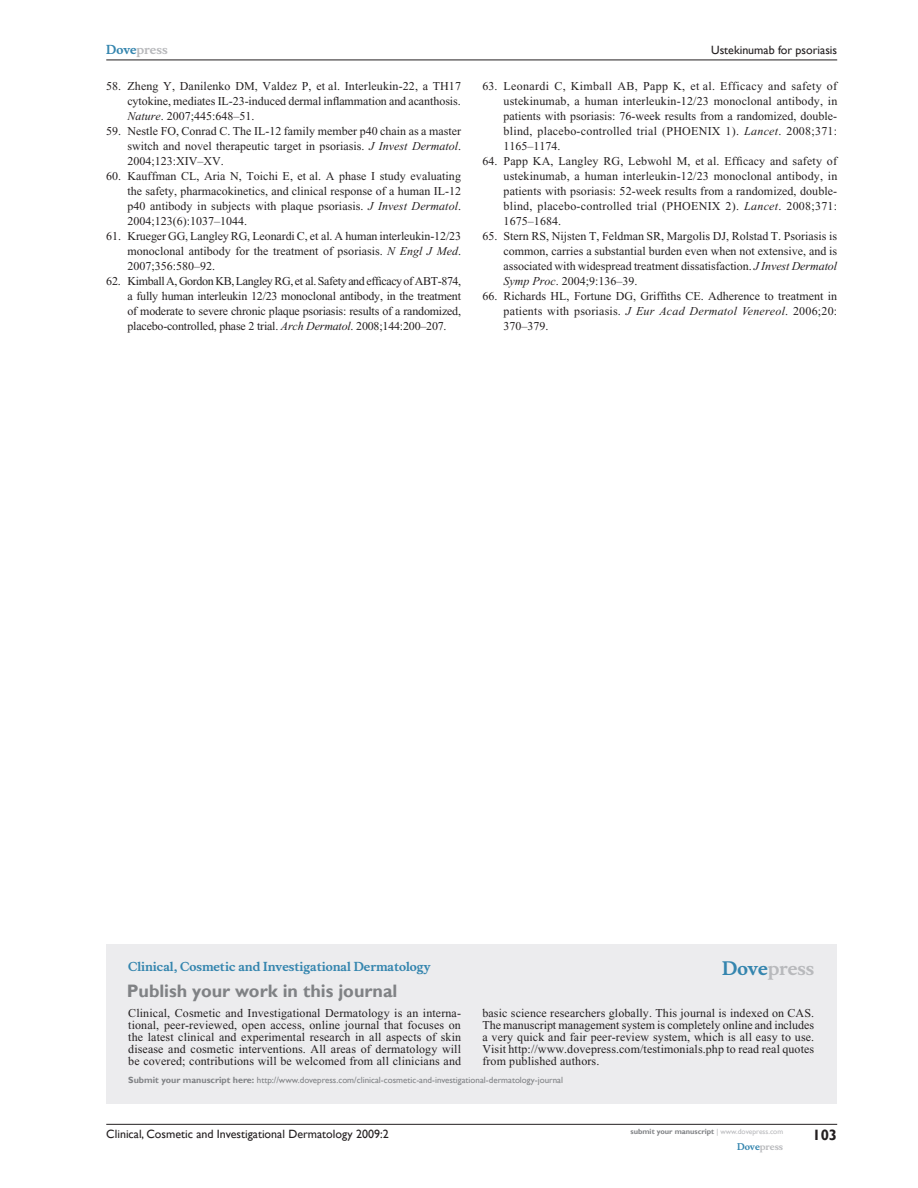
<style>
.page{position:relative;width:918px;height:1188px;background:#fff}
.page>*{position:absolute;margin:0;border:0;box-sizing:border-box;transform-origin:0 0}
.t1{font:700 18px "Gill Sans";color:#808285}
.t2{font:700 18px "Musee";color:#b8b9bc}
.t3{font:700 15px "Gill Sans";color:#231f20}
.t4{font:12px/15px "Times New Roman";color:#231f20;text-align:justify}
.t5{font:12px "Gill Sans";color:#231f20}
.t6{font:700 12px "Musee";color:#3485ae}
.t7{font:700 12px "Musee";color:#b8b9bc}
.t8{font:9px "Gill Sans";color:#808285}
.t9{font:700 9px "Musee";color:#b8b9bc}
.t10{font:700 7.5px "Gill Sans";color:#808285}
.s1{color:#3485ae}
.s2{font-style:italic}
.s3{font-weight:700}
.s4{font-weight:400;color:#b8b9bc}
</style>
<div class="page">
<div style="left:106px;top:944px;width:731px;height:159px;background:#ececee"></div>
<hr style="left:106px;top:1124px;width:731px;height:1px;background:#231f20">
<hr style="left:106px;top:60px;width:731px;height:1px;background:#231f20">
<p class="t7" style="left:106px;top:43px;width:63px"><span class="s1">Dove</span>press</p>
<p class="t5" style="left:711px;top:43px;width:128px">Ustekinumab for psoriasis</p>
<p class="t4" style="left:128px;top:79px;width:335px;text-indent:-21px">58. Zheng Y, Danilenko DM, Valdez P, et al. Interleukin-22, a TH17 cytokine, mediates IL-23-induced dermal inflammation and acanthosis.<br><span class="s2">Nature</span>. 2007;445:648–51.</p>
<p class="t4" style="left:128px;top:124px;width:335px;text-indent:-21px">59. Nestle FO, Conrad C. The IL-12 family member p40 chain as a master switch and novel therapeutic target in psoriasis. <span class="s2">J Invest Dermatol</span>.<br>2004;123:XIV–XV.</p>
<p class="t4" style="left:128px;top:169px;width:335px;text-indent:-21px">60. Kauffman CL, Aria N, Toichi E, et al. A phase I study evaluating the safety, pharmacokinetics, and clinical response of a human IL-12 p40 antibody in subjects with plaque psoriasis. <span class="s2">J Invest Dermatol</span>.<br>2004;123(6):1037–1044.</p>
<p class="t4" style="left:128px;top:229px;width:335px;text-indent:-21px">61. Krueger GG, Langley RG, Leonardi C, et al. A human interleukin-12/23 monoclonal antibody for the treatment of psoriasis. <span class="s2">N Engl J Med</span>.<br>2007;356:580–92.</p>
<p class="t4" style="left:128px;top:274px;width:335px;text-indent:-21px">62. Kimball A, Gordon KB, Langley RG, et al. Safety and efficacy of ABT-874, a fully human interleukin 12/23 monoclonal antibody, in the treatment of moderate to severe chronic plaque psoriasis: results of a randomized, placebo-controlled, phase 2 trial. <span class="s2">Arch Dermatol</span>. 2008;144:200–207.</p>
<p class="t4" style="left:504px;top:79px;width:335px;text-indent:-21px">63. Leonardi C, Kimball AB, Papp K, et al. Efficacy and safety of ustekinumab, a human interleukin-12/23 monoclonal antibody, in patients with psoriasis: 76-week results from a randomized, double&shy;blind, placebo-controlled trial (PHOENIX 1). <span class="s2">Lancet</span>. 2008;371:<br>1165–1174.</p>
<p class="t4" style="left:504px;top:154px;width:335px;text-indent:-21px">64. Papp KA, Langley RG, Lebwohl M, et al. Efficacy and safety of ustekinumab, a human interleukin-12/23 monoclonal antibody, in patients with psoriasis: 52-week results from a randomized, double&shy;blind, placebo-controlled trial (PHOENIX 2). <span class="s2">Lancet</span>. 2008;371:<br>1675–1684.</p>
<p class="t4" style="left:504px;top:229px;width:335px;text-indent:-21px">65. Stern RS, Nijsten T, Feldman SR, Margolis DJ, Rolstad T. Psoriasis is common, carries a substantial burden even when not extensive, and is associated with widespread treatment dissatisfaction. <span class="s2">J Invest Dermatol Symp Proc</span>. 2004;9:136–39.</p>
<p class="t4" style="left:504px;top:289px;width:335px;text-indent:-21px">66. Richards HL, Fortune DG, Griffiths CE. Adherence to treatment in patients with psoriasis. <span class="s2">J Eur Acad Dermatol Venereol</span>. 2006;20:<br>370–379.</p>
<p class="t6" style="left:128px;top:959px;width:304px">Clinical, Cosmetic and Investigational Dermatology</p>
<h1 class="t1" style="left:127px;top:980px;width:272px">Publish your work in this journal</h1>
<h1 class="t2" style="left:722px;top:958px;width:94px"><span class="s1">Dove</span>press</h1>
<p class="t4" style="left:128px;top:1007px;width:334px;line-height:12px">Clinical, Cosmetic and Investigational Dermatology is an interna&shy;tional, peer-reviewed, open access, online journal that focuses on the latest clinical and experimental research in all aspects of skin disease and cosmetic interventions. All areas of dermatology will be covered; contributions will be welcomed from all clinicians and</p>
<p class="t4" style="left:482px;top:1007px;width:333px;line-height:12px">basic science researchers globally. This journal is indexed on CAS.<br>The manuscript management system is completely online and includes a very quick and fair peer-review system, which is all easy to use.<br>Visit http://www.dovepress.com/testimonials.php to read real quotes from published authors.</p>
<p class="t8" style="left:128px;top:1075px;width:436px"><span class="s3">Submit your manuscript here:</span> http://www.dovepress.com/clinical-cosmetic-and-investigational-dermatology-journal</p>
<p class="t5" style="left:106px;top:1127px;width:284px">Clinical, Cosmetic and Investigational Dermatology 2009:2</p>
<p class="t10" style="left:631px;top:1127px;width:154px">submit your manuscript <span class="s4">| www.dovepress.com</span></p>
<p class="t9" style="left:737px;top:1141px;width:48px"><span class="s1">Dove</span>press</p>
<p class="t3" style="left:812px;top:1126px;width:26px">103</p>
</div>
